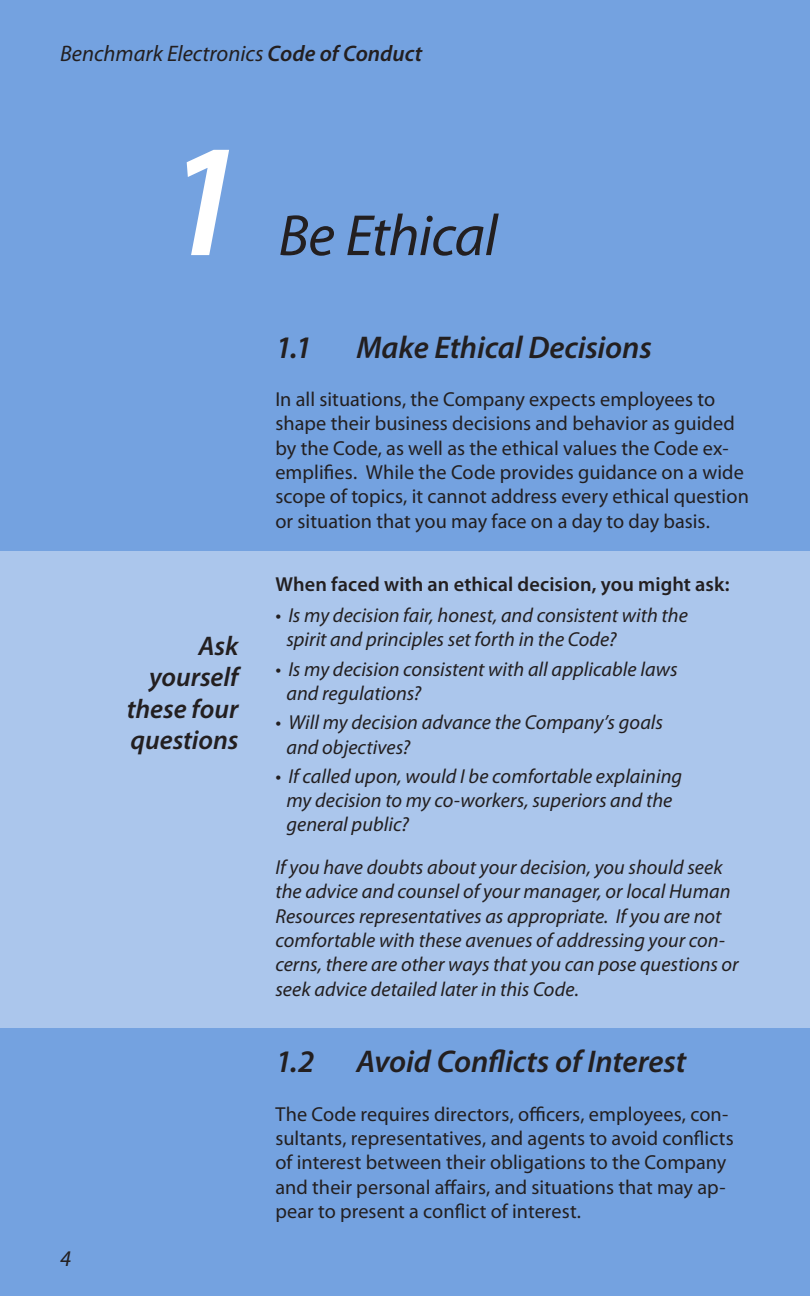
<style>
.page{position:relative;width:810px;height:1296px;background:#74a2e0}
.page>*{position:absolute;margin:0;border:0;box-sizing:border-box;transform-origin:0 0}
.t1{font:italic 600 162px "Myriad Pro";color:#fff}
.t2{font:italic 58.5px "Myriad Pro";letter-spacing:-.02em;color:#231f20}
.t3{font:italic 600 31.5px "Myriad Pro";letter-spacing:-.005em;color:#231f20}
.t4{font:italic 600 27px/31.5px "Myriad Pro";letter-spacing:-.005em;color:#231f20;text-align:justify}
.t5{font:italic 22.5px "Myriad Pro";color:#231f20}
.t6{font:italic 20.25px/24.3px "Myriad Pro";color:#231f20}
.t7{font:20.25px/24.3px "Myriad Pro";letter-spacing:.005em;color:#231f20}
.t8{font:600 20.25px "Myriad Pro";letter-spacing:.005em;color:#231f20}
.s1{font-weight:600}
</style>
<div class="page">
<div style="left:0;top:551px;width:810px;height:477px;background:#abc6ec"></div>
<p class="t5" style="left:60px;top:40px;width:364px">Benchmark Electronics <span class="s1">Code of Conduct</span></p>
<p class="t5" style="left:60px;top:1244px;width:13px">4</p>
<p class="t1" style="left:162px;top:98px;width:86px">1</p>
<p class="t4" style="left:198px;top:629px;width:42px">Ask</p>
<p class="t4" style="left:127px;top:661px;width:113px;text-indent:22px">yourself these four questions</p>
<p class="t2" style="left:278px;top:199px;width:221px">Be Ethical</p>
<p class="t3" style="left:275px;top:327px;width:38px">1.1</p>
<p class="t3" style="left:356px;top:327px;width:297px">Make Ethical Decisions</p>
<p class="t7" style="left:275px;top:387px;width:475px">In all situations, the Company expects employees to shape their business decisions and behavior as guided by the Code, as well as the ethical values the Code ex&shy;emplifies. While the Code provides guidance on a wide scope of topics, it cannot address every ethical question or situation that you may face on a day to day basis.</p>
<p class="t8" style="left:275px;top:571px;width:456px">When faced with an ethical decision, you might ask:</p>
<p class="t6" style="left:275px;top:603px;width:414px">• Is my decision fair, honest, and consistent with the</p>
<p class="t6" style="left:286px;top:627px;width:332px">spirit and principles set forth in the Code?</p>
<p class="t6" style="left:275px;top:656px;width:404px">• Is my decision consistent with all applicable laws</p>
<p class="t6" style="left:286px;top:681px;width:136px">and regulations?</p>
<p class="t6" style="left:275px;top:710px;width:389px">• Will my decision advance the Company’s goals</p>
<p class="t6" style="left:286px;top:734px;width:125px">and objectives?</p>
<p class="t6" style="left:275px;top:764px;width:408px">• If called upon, would I be comfortable explaining</p>
<p class="t6" style="left:286px;top:788px;width:387px">my decision to my co-workers, superiors and the</p>
<p class="t6" style="left:286px;top:812px;width:124px">general public?</p>
<p class="t6" style="left:275px;top:855px;width:465px">If you have doubts about your decision, you should seek the advice and counsel of your manager, or local Human Resources representatives as appropriate. If you are not comfortable with these avenues of addressing your con&shy;cerns, there are other ways that you can pose questions or seek advice detailed later in this Code.</p>
<p class="t3" style="left:275px;top:1042px;width:41px">1.2</p>
<p class="t3" style="left:356px;top:1042px;width:331px">Avoid Conflicts of Interest</p>
<p class="t7" style="left:275px;top:1101px;width:460px">The Code requires directors, officers, employees, con&shy;sultants, representatives, and agents to avoid conflicts of interest between their obligations to the Company and their personal affairs, and situations that may ap&shy;pear to present a conflict of interest.</p>
</div>
